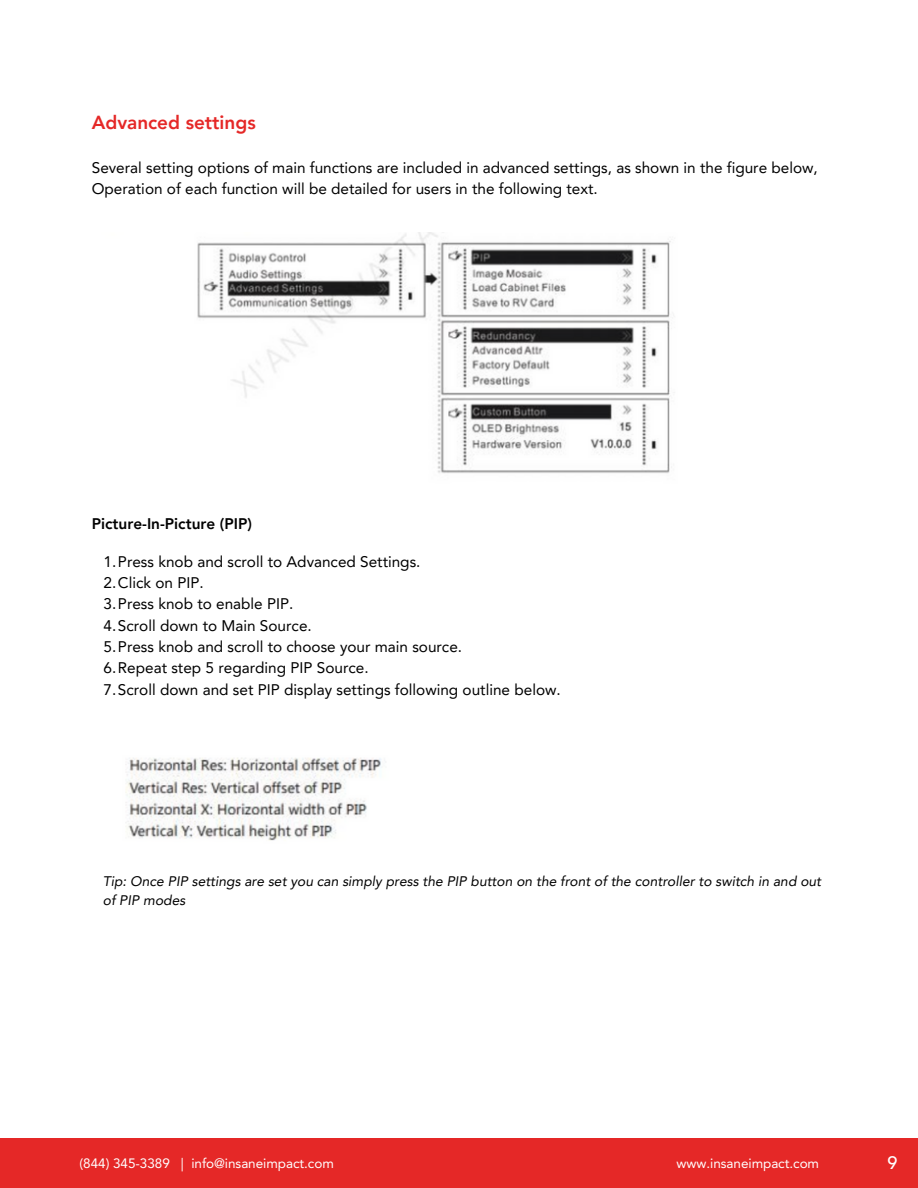
<style>
.page{position:relative;width:918px;height:1188px;background:#fff}
.page>*{position:absolute;margin:0;border:0;box-sizing:border-box;transform-origin:0 0}
.t1{font:800 18.9px "Avenir LT Pro";color:#e52827}
.t2{font:500 18px "Avenir LT Pro";color:#fff}
.t3{font:15.3px/21.3px "Avenir LT Pro";color:#000}
.t4{font:800 15.3px "Avenir LT Pro";color:#000}
.t5{font:italic 13.8px/19.2px "Avenir LT Pro";color:#000}
.t6{font:13.5px "Avenir";letter-spacing:-.005em;color:#fff}
</style>
<div class="page">
<img style="left:197px;top:232px;width:474px;height:242px">
<img style="left:125px;top:757px;width:261px;height:84px">
<div style="left:0;top:1138px;width:918px;height:50px;background:#e52827"></div>
<h1 class="t1" style="left:92px;top:115px;width:165px">Advanced settings</h1>
<h3 class="t3" style="left:92px;top:158px;width:728px">Several setting options of main functions are included in advanced settings, as shown in the figure below,<br>Operation of each function will be detailed for users in the following text.</h3>
<p class="t4" style="left:92px;top:518px;width:162px">Picture-In-Picture (PIP)</p>
<h2 class="t3" style="left:104px;top:552px;width:318px">1.Press knob and scroll to Advanced Settings.</h2>
<p class="t3" style="left:104px;top:573px;width:102px">2.Click on PIP.</p>
<p class="t3" style="left:104px;top:595px;width:192px">3.Press knob to enable PIP.</p>
<p class="t3" style="left:104px;top:616px;width:210px">4.Scroll down to Main Source.</p>
<p class="t3" style="left:104px;top:638px;width:360px">5.Press knob and scroll to choose your main source.</p>
<p class="t3" style="left:104px;top:659px;width:267px">6.Repeat step 5 regarding PIP Source.</p>
<p class="t3" style="left:104px;top:680px;width:459px">7.Scroll down and set PIP display settings following outline below.</p>
<p class="t5" style="left:103px;top:873px;width:720px">Tip: Once PIP settings are set you can simply press the PIP button on the front of the controller to switch in and out of PIP modes</p>
<h3 class="t6" style="left:80px;top:1153px;width:256px">(844) 345-3389 | info@insaneimpact.com</h3>
<p class="t6" style="left:677px;top:1153px;width:144px">www.insaneimpact.com</p>
<p class="t2" style="left:887px;top:1156px;width:12px">9</p>
</div>
